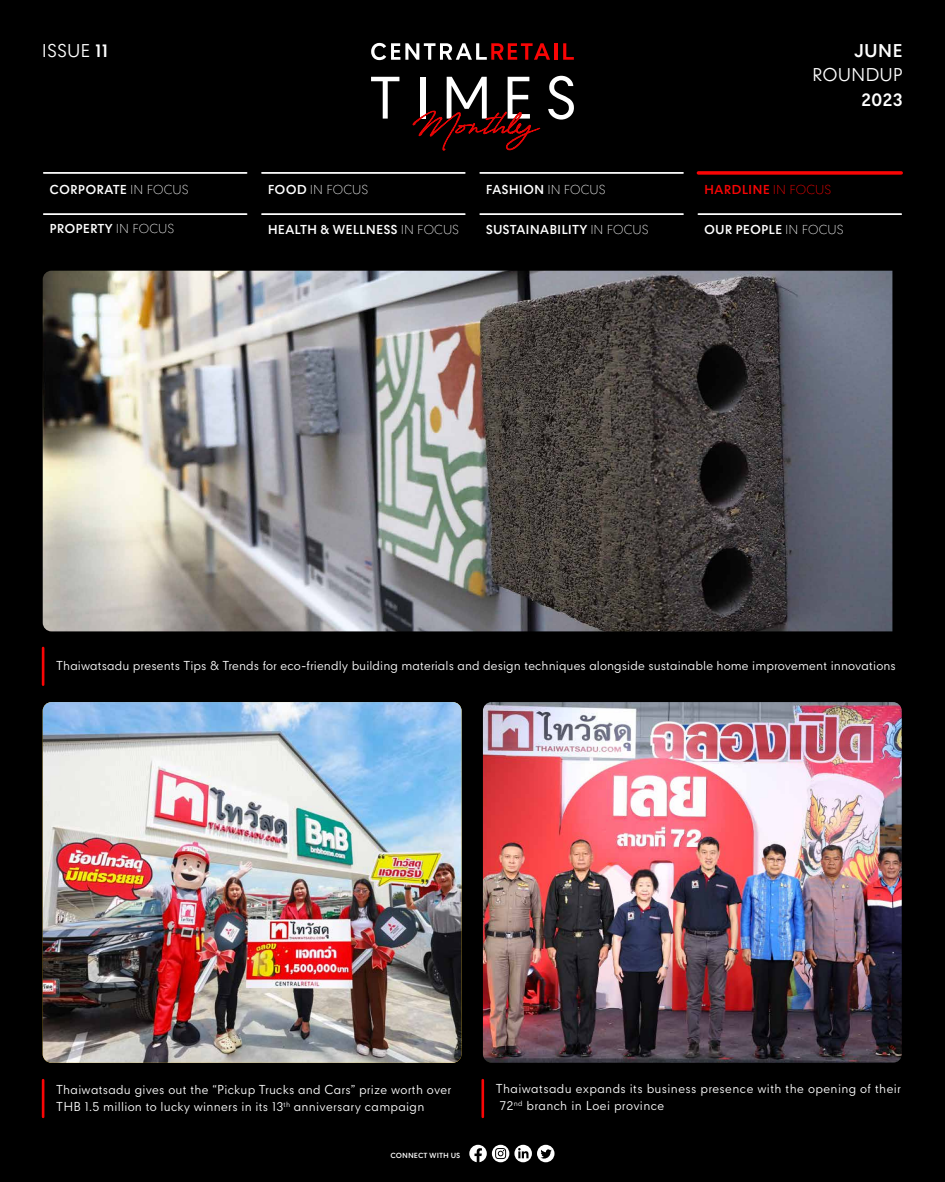
<style>
.page{position:relative;width:945px;height:1182px;background:#fff}
.page>*{position:absolute;margin:0;border:0;box-sizing:border-box;transform-origin:0 0}
.t1{font:17.5px "CPN";color:#fff}
.t2{font:700 17.5px "CPN";color:#fff}
.t3{font:12.25px/17.5px "CPN";letter-spacing:.015em;color:#fff}
.t4{font:700 12.25px "CPN";color:#fff}
.t5{font:700 12.25px "CPN";color:#f90505}
.t6{font:300 12.25px "CPN";color:#fff}
.t7{font:700 7px "CPN";color:#fff}
.s1{font-weight:700}
.s2{font-weight:300}
</style>
<div class="page">
<div style="left:0;top:0;width:945px;height:1181px;background:#000"></div>
<svg style="left:469px;top:1144px;width:86px;height:18px"></svg>
<hr style="left:44px;top:172px;width:203px;height:2px;background:#fff">
<hr style="left:262px;top:172px;width:203px;height:2px;background:#fff">
<hr style="left:480px;top:172px;width:203px;height:2px;background:#fff">
<svg style="left:698px;top:171px;width:203px;height:4px"></svg>
<hr style="left:44px;top:213px;width:203px;height:2px;background:#fff">
<hr style="left:262px;top:213px;width:203px;height:2px;background:#fff">
<hr style="left:480px;top:213px;width:203px;height:2px;background:#fff">
<hr style="left:698px;top:213px;width:203px;height:2px;background:#fff">
<svg style="left:371px;top:42px;width:203px;height:109px"></svg>
<hr style="left:42px;top:1079px;width:2px;height:37px;background:#f90505">
<hr style="left:481px;top:1079px;width:3px;height:37px;background:#f90505">
<hr style="left:42px;top:648px;width:2px;height:36px;background:#f90505">
<img style="left:43px;top:271px;width:849px;height:360px">
<img style="left:483px;top:702px;width:419px;height:360px">
<img style="left:43px;top:702px;width:419px;height:360px">
<h1 class="t1" style="left:42px;top:39px;width:68px">ISSUE <span class="s1">11</span></h1>
<h1 class="t2" style="left:854px;top:40px;width:50px">JUNE</h1>
<h1 class="t1" style="left:812px;top:63px;width:92px">ROUNDUP</h1>
<h1 class="t2" style="left:861px;top:89px;width:43px">2023</h1>
<p class="t4" style="left:50px;top:183px;width:141px">CORPORATE <span class="s2">IN FOCUS</span></p>
<p class="t6" style="left:268px;top:181px;width:102px"><span class="s1">FOOD</span> IN FOCUS</p>
<p class="t4" style="left:486px;top:183px;width:121px">FASHION <span class="s2">IN FOCUS</span></p>
<p class="t5" style="left:704px;top:183px;width:129px">HARDLINE <span class="s2">IN FOCUS</span></p>
<p class="t4" style="left:50px;top:221px;width:126px">PROPERTY <span class="s2">IN FOCUS</span></p>
<p class="t4" style="left:268px;top:222px;width:193px">HEALTH &amp; WELLNESS <span class="s2">IN FOCUS</span></p>
<p class="t4" style="left:486px;top:222px;width:164px">SUSTAINABILITY <span class="s2">IN FOCUS</span></p>
<p class="t4" style="left:704px;top:222px;width:141px">OUR PEOPLE <span class="s2">IN FOCUS</span></p>
<p class="t3" style="left:56px;top:657px;width:841px">Thaiwatsadu presents Tips &amp; Trends for eco-friendly building materials and design techniques alongside sustainable home improvement innovations</p>
<p class="t3" style="left:56px;top:1081px;width:397px">Thaiwatsadu gives out the “Pickup Trucks and Cars” prize worth over<br>THB 1.5 million to lucky winners in its 13<sup>th</sup> anniversary campaign</p>
<p class="t3" style="left:496px;top:1080px;width:407px">Thaiwatsadu expands its business presence with the opening of their<br>72<sup>nd</sup> branch in Loei province</p>
<p class="t7" style="left:390px;top:1151px;width:71px">CONNECT WITH US</p>
</div>
